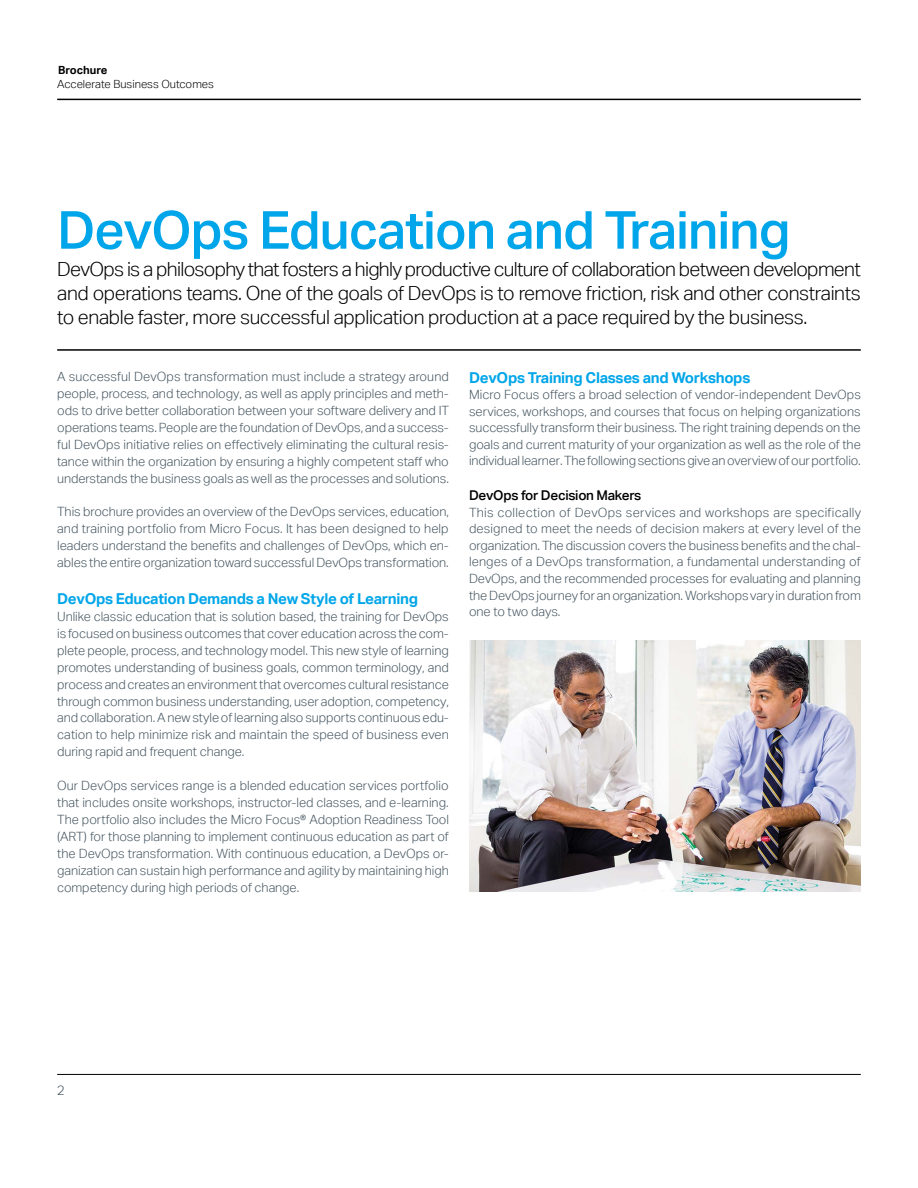
<style>
.page{position:relative;width:918px;height:1188px;background:#fff}
.page>*{position:absolute;margin:0;border:0;box-sizing:border-box;transform-origin:0 0}
.headline_35_38-blue{font:500 52.5px "Aktiv Grotesk";letter-spacing:-.02em;color:#00a6e9}
.intro1_13_16-light{font:300 19.5px/24px "Aktiv Grotesk";letter-spacing:-.02em;color:#000;text-align:justify}
.subhead_10_13-blue{font:700 15px "Aktiv Grotesk";letter-spacing:-.02em;color:#00a6e9}
.subhead_9_12_medium{font:500 13.5px "Aktiv Grotesk";letter-spacing:-.02em;color:#000}
.t1{font:300 13.5px "Aktiv Grotesk";color:#455560}
.body_8_5_11-grey{font:300 12.75px/17px "Aktiv Grotesk";letter-spacing:-.005em;color:#455560;text-align:justify}
.t2{font:300 11.25px "Aktiv Grotesk";color:#000}
.t3{font:700 11.25px "Aktiv Grotesk";color:#000}
</style>
<div class="page">
<hr style="left:57px;top:1074px;width:804px;height:1px;background:#000">
<hr style="left:57px;top:99px;width:804px;height:1px;background:#000">
<hr style="left:57px;top:349px;width:804px;height:2px;background:#000">
<img style="left:469px;top:640px;width:392px;height:252px">
<p class="t3" style="left:58px;top:63px;width:51px">Brochure</p>
<p class="t2" style="left:57px;top:78px;width:158px">Accelerate Business Outcomes</p>
<p class="headline_35_38-blue" style="left:57px;top:198px;width:735px">DevOps Education and Training</p>
<p class="intro1_13_16-light" style="left:57px;top:257px;width:805px">DevOps is a philosophy that fosters a highly productive culture of collaboration between development and operations teams. One of the goals of DevOps is to remove friction, risk and other constraints to enable faster, more successful application production at a pace required by the business.</p>
<p class="body_8_5_11-grey" style="left:57px;top:368px;width:393px">A successful DevOps transformation must include a strategy around people, process, and technology, as well as apply principles and meth&shy;ods to drive better collaboration between your software delivery and IT operations teams. People are the foundation of DevOps, and a success&shy;ful DevOps initiative relies on effectively eliminating the cultural resis&shy;tance within the organization by ensuring a highly competent staff who understands the business goals as well as the processes and solutions.</p>
<p class="body_8_5_11-grey" style="left:57px;top:503px;width:393px">This brochure provides an overview of the DevOps services, education, and training portfolio from Micro Focus. It has been designed to help leaders understand the benefits and challenges of DevOps, which en&shy;ables the entire organization toward successful DevOps transformation.</p>
<p class="subhead_10_13-blue" style="left:57px;top:589px;width:362px">DevOps Education Demands a New Style of Learning</p>
<p class="body_8_5_11-grey" style="left:57px;top:608px;width:393px">Unlike classic education that is solution based, the training for DevOps is focused on business outcomes that cover education across the com&shy;plete people, process, and technology model. This new style of learning promotes understanding of business goals, common terminology, and process and creates an environment that overcomes cultural resistance through common business understanding, user adoption, competency, and collaboration. A new style of learning also supports continuous edu&shy;cation to help minimize risk and maintain the speed of business even during rapid and frequent change.</p>
<p class="body_8_5_11-grey" style="left:57px;top:777px;width:393px">Our DevOps services range is a blended education services portfolio that includes onsite workshops, instructor-led classes, and e-learning.<br>The portfolio also includes the Micro Focus® Adoption Readiness Tool (ART) for those planning to implement continuous education as part of the DevOps transformation. With continuous education, a DevOps or&shy;ganization can sustain high performance and agility by maintaining high competency during high periods of change.</p>
<p class="subhead_10_13-blue" style="left:469px;top:368px;width:283px">DevOps Training Classes and Workshops</p>
<p class="body_8_5_11-grey" style="left:469px;top:386px;width:393px">Micro Focus offers a broad selection of vendor-independent DevOps services, workshops, and courses that focus on helping organizations successfully transform their business. The right training depends on the goals and current maturity of your organization as well as the role of the individual learner. The following sections give an overview of our portfolio.</p>
<p class="subhead_9_12_medium" style="left:469px;top:487px;width:174px">DevOps for Decision Makers</p>
<p class="body_8_5_11-grey" style="left:469px;top:504px;width:394px">This collection of DevOps services and workshops are specifically designed to meet the needs of decision makers at every level of the organization. The discussion covers the business benefits and the chal&shy;lenges of a DevOps transformation, a fundamental understanding of DevOps, and the recommended processes for evaluating and planning the DevOps journey for an organization. Workshops vary in duration from one to two days.</p>
<p class="t1" style="left:57px;top:1082px;width:9px">2</p>
</div>
